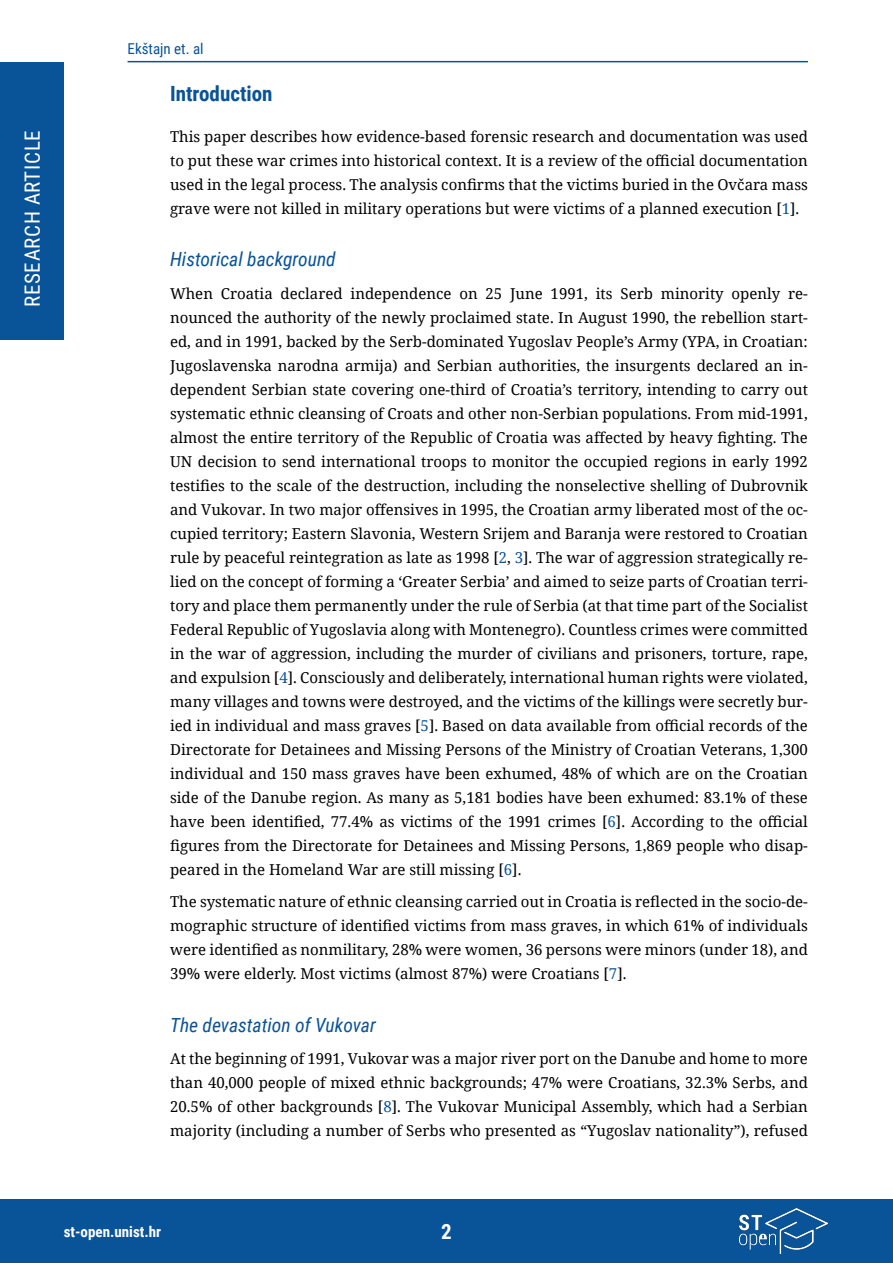
<style>
.page{position:relative;width:893px;height:1263px;background:#fff}
.page>*{position:absolute;margin:0;border:0;box-sizing:border-box;transform-origin:0 0}
.t1{font:21px "Roboto Condensed";letter-spacing:.035em;color:#fff}
.t2{font:700 21px "Roboto Condensed";color:#095398}
.t3{font:700 21px "Roboto Condensed";color:#fff}
.t4{font:italic 19.5px "Roboto Condensed";color:#095398}
.t5{font:15px/24px "Noto Serif";color:#000;text-align:justify}
.t6{font:700 15px "Roboto Condensed";color:#fff}
.t7{font:15px "Roboto Condensed";color:#095398}
.s1{color:#095398}
</style>
<div class="page">
<div style="left:0;top:62px;width:64px;height:278px;background:#095398"></div>
<div style="left:0;top:1199px;width:893px;height:64px;background:#095398"></div>
<hr style="left:128px;top:61px;width:680px;height:1px;background:#095398">
<img style="left:740px;top:1209px;width:87px;height:44px">
<h1 class="t1" style="left:18px;top:307px;width:179px;rotate:-90deg">RESEARCH ARTICLE</h1>
<p class="t7" style="left:128px;top:38px;width:78px">Ekštajn et. al</p>
<h1 class="t2" style="left:170px;top:79px;width:104px">Introduction</h1>
<p class="t5" style="left:170px;top:124px;width:639px">This paper describes how evidence-based forensic research and documentation was used to put these war crimes into historical context. It is a review of the official documentation used in the legal process. The analysis confirms that the victims buried in the Ovčara mass grave were not killed in military operations but were victims of a planned execution [<span class="s1">1</span>].</p>
<h2 class="t4" style="left:170px;top:246px;width:167px">Historical background</h2>
<p class="t5" style="left:170px;top:281px;width:639px">When Croatia declared independence on 25 June 1991, its Serb minority openly re&shy;nounced the authority of the newly proclaimed state. In August 1990, the rebellion start&shy;ed, and in 1991, backed by the Serb-dominated Yugoslav People’s Army (YPA, in Croatian:<br>Jugoslavenska narodna armija) and Serbian authorities, the insurgents declared an in&shy;dependent Serbian state covering one-third of Croatia’s territory, intending to carry out systematic ethnic cleansing of Croats and other non-Serbian populations. From mid-1991, almost the entire territory of the Republic of Croatia was affected by heavy fighting. The UN decision to send international troops to monitor the occupied regions in early 1992 testifies to the scale of the destruction, including the nonselective shelling of Dubrovnik and Vukovar. In two major offensives in 1995, the Croatian army liberated most of the oc&shy;cupied territory; Eastern Slavonia, Western Srijem and Baranja were restored to Croatian rule by peaceful reintegration as late as 1998 [<span class="s1">2</span>, <span class="s1">3</span>]. The war of aggression strategically re&shy;lied on the concept of forming a ‘Greater Serbia’ and aimed to seize parts of Croatian terri&shy;tory and place them permanently under the rule of Serbia (at that time part of the Socialist Federal Republic of Yugoslavia along with Montenegro). Countless crimes were committed in the war of aggression, including the murder of civilians and prisoners, torture, rape, and expulsion [<span class="s1">4</span>]. Consciously and deliberately, international human rights were violated, many villages and towns were destroyed, and the victims of the killings were secretly bur&shy;ied in individual and mass graves [<span class="s1">5</span>]. Based on data available from official records of the Directorate for Detainees and Missing Persons of the Ministry of Croatian Veterans, 1,300 individual and 150 mass graves have been exhumed, 48% of which are on the Croatian side of the Danube region. As many as 5,181 bodies have been exhumed: 83.1% of these have been identified, 77.4% as victims of the 1991 crimes [<span class="s1">6</span>]. According to the official figures from the Directorate for Detainees and Missing Persons, 1,869 people who disap&shy;peared in the Homeland War are still missing [<span class="s1">6</span>].</p>
<p class="t5" style="left:170px;top:889px;width:639px">The systematic nature of ethnic cleansing carried out in Croatia is reflected in the socio-de&shy;mographic structure of identified victims from mass graves, in which 61% of individuals were identified as nonmilitary, 28% were women, 36 persons were minors (under 18), and 39% were elderly. Most victims (almost 87%) were Croatians [<span class="s1">7</span>].</p>
<h2 class="t4" style="left:170px;top:1011px;width:207px">The devastation of Vukovar</h2>
<p class="t5" style="left:170px;top:1046px;width:639px">At the beginning of 1991, Vukovar was a major river port on the Danube and home to more than 40,000 people of mixed ethnic backgrounds; 47% were Croatians, 32.3% Serbs, and 20.5% of other backgrounds [<span class="s1">8</span>]. The Vukovar Municipal Assembly, which had a Serbian majority (including a number of Serbs who presented as “Yugoslav nationality”), refused</p>
<p class="t6" style="left:64px;top:1221px;width:99px">st-open.unist.hr</p>
<h1 class="t3" style="left:441px;top:1217px;width:12px">2</h1>
</div>
